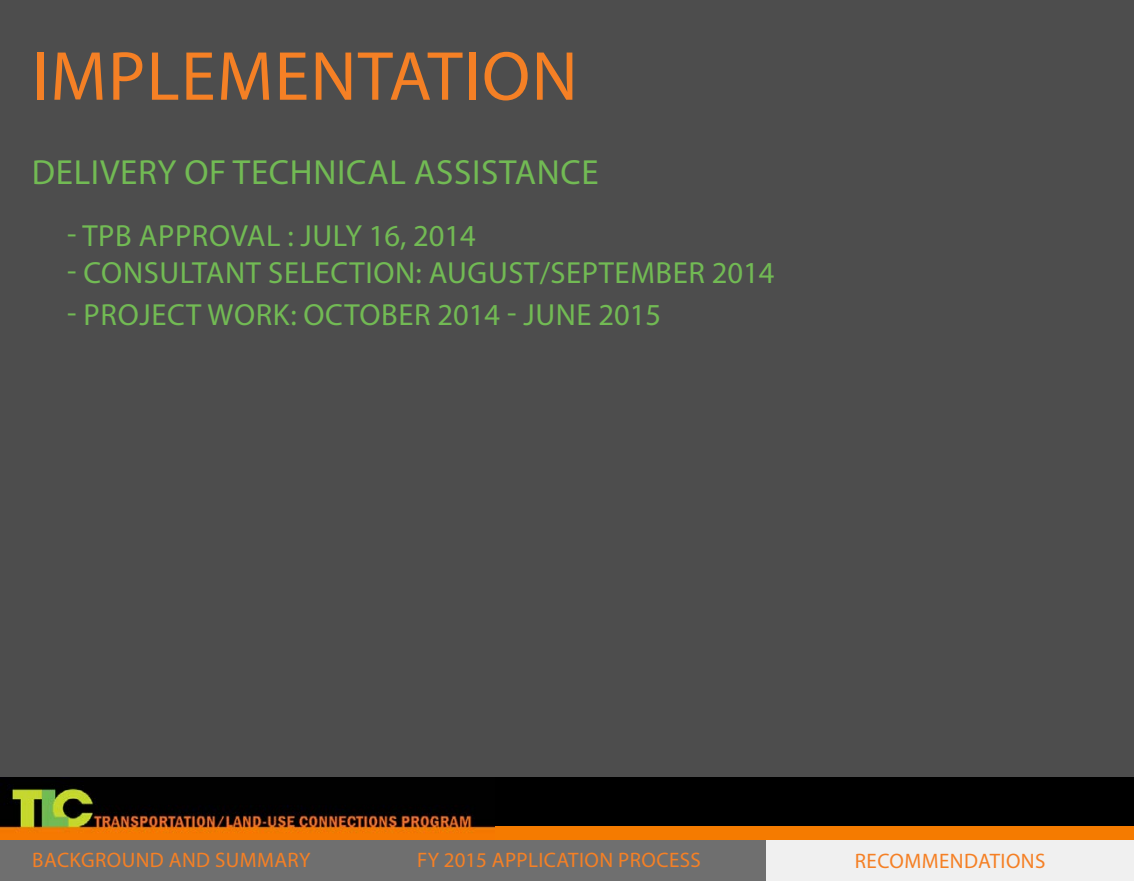
<style>
.page{position:relative;width:1134px;height:882px;background:#fff}
.page>*{position:absolute;margin:0;border:0;box-sizing:border-box;transform-origin:0 0}
.t1{font:70px "Myriad Pro";letter-spacing:.02em;color:#f58025}
.t2{font:35px "Myriad Pro";letter-spacing:.02em;color:#72ba54}
.t3{font:30.62px "Myriad Pro";letter-spacing:.02em;color:#72ba54}
.t4{font:21px "Myriad Pro";letter-spacing:.02em;color:#f58025}
</style>
<div class="page">
<div style="left:0;top:0;width:1134px;height:881px;background:#4d4d4d"></div>
<div style="left:0;top:840px;width:1134px;height:42px;background:#6f6f6f"></div>
<div style="left:239px;top:777px;width:895px;height:63px;background:#000"></div>
<div style="left:485px;top:826px;width:649px;height:14px;background:#f57b00"></div>
<div style="left:766px;top:840px;width:368px;height:42px;background:#f0f0f0"></div>
<img style="left:0;top:777px;width:495px;height:63px">
<h1 class="t1" style="left:32px;top:33px;width:192px">IMPLEMEN</h1>
<h1 class="t1" style="left:358px;top:33px;width:142px">TATION</h1>
<p class="t2" style="left:32px;top:150px;width:103px">DELIVERY</p>
<p class="t2" style="left:184px;top:150px;width:412px">OF TECHNICAL ASSISTANCE</p>
<p class="t3" style="left:67px;top:217px;width:410px">- TPB APPROVAL : JULY 16, 2014</p>
<p class="t3" style="left:67px;top:254px;width:709px">- CONSULTANT SELECTION: AUGUST/SEPTEMBER 2014</p>
<p class="t3" style="left:67px;top:296px;width:596px">- PROJECT WORK: OCTOBER 2014 - JUNE 2015</p>
<p class="t4" style="left:32px;top:847px;width:280px">BACKGROUND AND SUMMARY</p>
<p class="t4" style="left:417px;top:847px;width:285px">FY 2015 APPLICATION PROCESS</p>
<p class="t4" style="left:855px;top:848px;width:27px">RECOMM</p>
<p class="t4" style="left:939px;top:848px;width:25px">ENDA</p>
<p class="t4" style="left:990px;top:848px;width:57px">TIONS</p>
</div>
